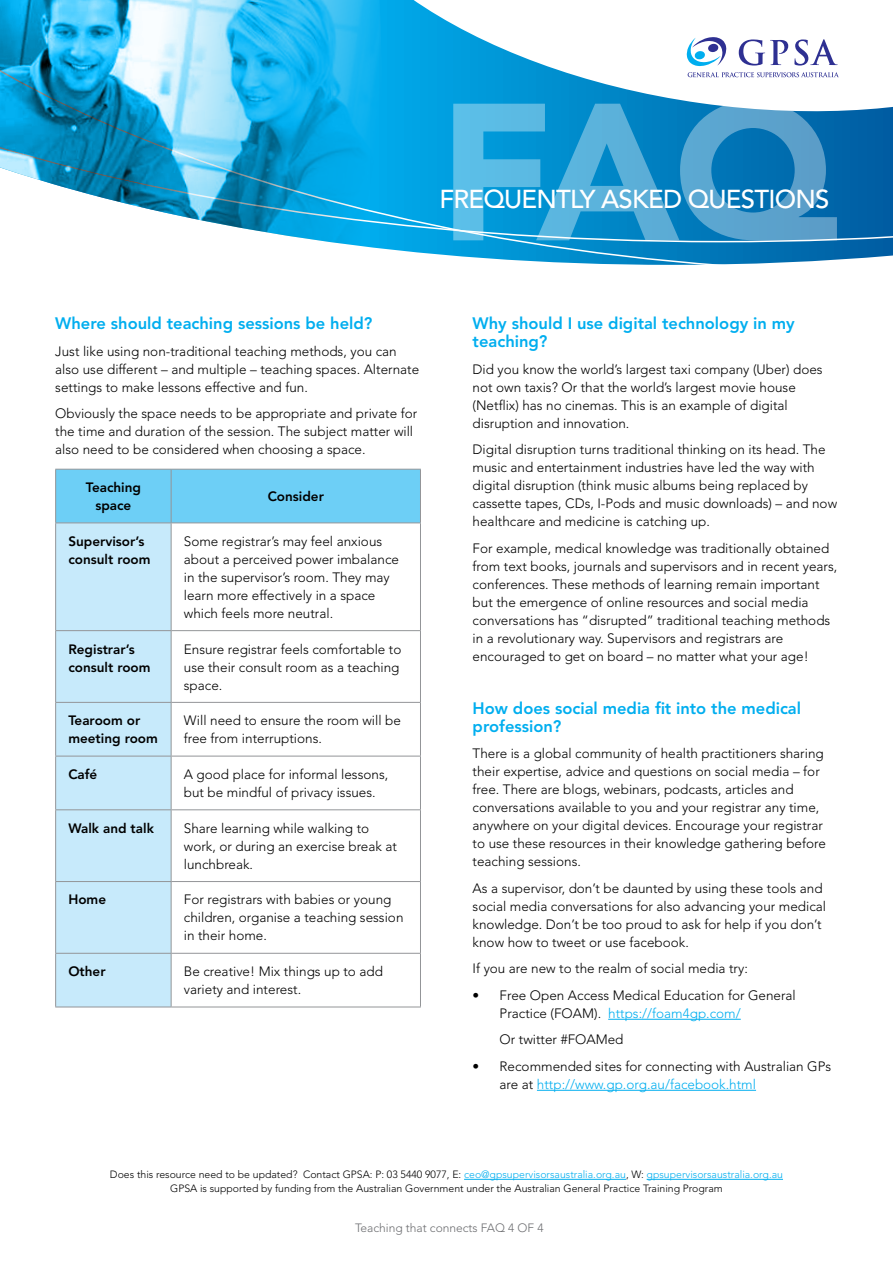
<style>
.page{position:relative;width:893px;height:1263px;background:#fff}
.page>*{position:absolute;margin:0;border:0;box-sizing:border-box;transform-origin:0 0}
.t1{font:900 192.9px "Avenir LT Std";color:#fff}
.t2{font:500 25.8px "Avenir LT Std";letter-spacing:-.03em;color:#fff}
.t3{font:800 16.5px/18px "Avenir LT Std";color:#00aeef}
.t4{font:300 13.5px/18px "Avenir LT Std";color:#000}
.t5{font:800 13.5px/18px "Avenir LT Std";color:#000}
.t6{font:300 12px "Avenir LT Std";color:#6d6e71}
.t7{font:300 10.5px/13.5px "Avenir";color:#000;text-align:center}
.s1{color:#00aeef}
</style>
<div class="page">
<div style="left:56px;top:470px;width:364px;height:52px;background:#6dcff6"></div>
<div style="left:56px;top:523px;width:115px;height:483px;background:#c7eafb"></div>
<hr style="left:55px;top:469px;width:116px;height:1px;background:#939598">
<hr style="left:55px;top:470px;width:1px;height:52px;background:#939598">
<hr style="left:171px;top:469px;width:250px;height:1px;background:#939598">
<hr style="left:171px;top:470px;width:1px;height:52px;background:#939598">
<hr style="left:420px;top:470px;width:1px;height:52px;background:#939598">
<hr style="left:55px;top:522px;width:116px;height:1px;background:#939598">
<hr style="left:55px;top:523px;width:1px;height:107px;background:#939598">
<hr style="left:171px;top:522px;width:250px;height:1px;background:#939598">
<hr style="left:171px;top:523px;width:1px;height:107px;background:#939598">
<hr style="left:420px;top:523px;width:1px;height:107px;background:#939598">
<hr style="left:55px;top:630px;width:116px;height:1px;background:#939598">
<hr style="left:55px;top:631px;width:1px;height:71px;background:#939598">
<hr style="left:171px;top:630px;width:250px;height:1px;background:#939598">
<hr style="left:171px;top:631px;width:1px;height:71px;background:#939598">
<hr style="left:420px;top:631px;width:1px;height:71px;background:#939598">
<hr style="left:55px;top:702px;width:116px;height:1px;background:#939598">
<hr style="left:55px;top:703px;width:1px;height:53px;background:#939598">
<hr style="left:171px;top:702px;width:250px;height:1px;background:#939598">
<hr style="left:171px;top:703px;width:1px;height:53px;background:#939598">
<hr style="left:420px;top:703px;width:1px;height:53px;background:#939598">
<hr style="left:55px;top:756px;width:116px;height:1px;background:#939598">
<hr style="left:55px;top:756px;width:1px;height:53px;background:#939598">
<hr style="left:171px;top:756px;width:250px;height:1px;background:#939598">
<hr style="left:171px;top:756px;width:1px;height:53px;background:#939598">
<hr style="left:420px;top:756px;width:1px;height:53px;background:#939598">
<hr style="left:55px;top:809px;width:116px;height:1px;background:#939598">
<hr style="left:55px;top:810px;width:1px;height:71px;background:#939598">
<hr style="left:171px;top:809px;width:250px;height:1px;background:#939598">
<hr style="left:171px;top:810px;width:1px;height:71px;background:#939598">
<hr style="left:420px;top:810px;width:1px;height:71px;background:#939598">
<hr style="left:55px;top:881px;width:116px;height:1px;background:#939598">
<hr style="left:55px;top:882px;width:1px;height:71px;background:#939598">
<hr style="left:171px;top:881px;width:250px;height:1px;background:#939598">
<hr style="left:171px;top:882px;width:1px;height:71px;background:#939598">
<hr style="left:420px;top:882px;width:1px;height:71px;background:#939598">
<hr style="left:55px;top:953px;width:116px;height:1px;background:#939598">
<hr style="left:55px;top:954px;width:1px;height:52px;background:#939598">
<hr style="left:171px;top:953px;width:250px;height:1px;background:#939598">
<hr style="left:171px;top:954px;width:1px;height:52px;background:#939598">
<hr style="left:420px;top:954px;width:1px;height:52px;background:#939598">
<hr style="left:55px;top:1006px;width:116px;height:1px;background:#939598">
<hr style="left:171px;top:1006px;width:250px;height:1px;background:#939598">
<hr style="left:608px;top:1019px;width:133px;height:1px;background:#00aeef">
<hr style="left:537px;top:1090px;width:219px;height:1px;background:#00aeef">
<hr style="left:464px;top:1179px;width:162px;height:1px;background:#00aeef">
<hr style="left:647px;top:1179px;width:136px;height:1px;background:#00aeef">
<svg style="left:388px;top:136px;width:505px;height:129px;background:#0d88c6"></svg>
<svg style="left:388px;top:0;width:505px;height:136px"></svg>
<svg style="left:687px;top:37px;width:39px;height:29px"></svg>
<svg style="left:688px;top:72px;width:151px;height:5px"></svg>
<svg style="left:739px;top:39px;width:49px;height:27px"></svg>
<svg style="left:794px;top:39px;width:44px;height:27px"></svg>
<img style="left:0;top:0;width:388px;height:250px">
<h1 class="t1" style="left:438px;top:56px;width:401px">FAQ</h1>
<h2 class="t2" style="left:439px;top:184px;width:391px">FREQUENTLY ASKED QUESTIONS</h2>
<p class="t3" style="left:55px;top:315px;width:319px">Where should teaching sessions be held?</p>
<p class="t4" style="left:55px;top:342px;width:365px">Just like using non-traditional teaching methods, you can also use different – and multiple – teaching spaces. Alternate settings to make lessons effective and fun.</p>
<p class="t4" style="left:55px;top:405px;width:363px">Obviously the space needs to be appropriate and private for the time and duration of the session. The subject matter will also need to be considered when choosing a space.</p>
<p class="t5" style="left:86px;top:478px;width:57px;text-align:center">Teaching space</p>
<p class="t5" style="left:268px;top:487px;width:58px">Consider</p>
<p class="t5" style="left:68px;top:532px;width:84px">Supervisor’s consult room</p>
<p class="t4" style="left:184px;top:532px;width:217px">Some registrar’s may feel anxious about a perceived power imbalance in the supervisor’s room. They may learn more effectively in a space which feels more neutral.</p>
<p class="t5" style="left:68px;top:640px;width:84px">Registrar’s consult room</p>
<p class="t4" style="left:184px;top:640px;width:219px">Ensure registrar feels comfortable to use their consult room as a teaching space.</p>
<p class="t5" style="left:68px;top:712px;width:91px">Tearoom or meeting room</p>
<p class="t4" style="left:184px;top:712px;width:218px">Will need to ensure the room will be free from interruptions.</p>
<p class="t5" style="left:68px;top:765px;width:30px">Café</p>
<p class="t4" style="left:184px;top:765px;width:206px">A good place for informal lessons, but be mindful of privacy issues.</p>
<p class="t5" style="left:68px;top:819px;width:87px">Walk and talk</p>
<p class="t4" style="left:184px;top:819px;width:215px">Share learning while walking to work, or during an exercise break at lunchbreak.</p>
<p class="t5" style="left:68px;top:891px;width:39px">Home</p>
<p class="t4" style="left:184px;top:891px;width:221px">For registrars with babies or young children, organise a teaching session in their home.</p>
<p class="t5" style="left:68px;top:962px;width:39px">Other</p>
<p class="t4" style="left:184px;top:962px;width:201px">Be creative! Mix things up to add variety and interest.</p>
<p class="t3" style="left:473px;top:315px;width:324px">Why should I use digital technology in my teaching?</p>
<p class="t4" style="left:473px;top:360px;width:351px">Did you know the world’s largest taxi company (Uber) does not own taxis? Or that the world’s largest movie house (Netflix) has no cinemas. This is an example of digital disruption and innovation.</p>
<p class="t4" style="left:473px;top:441px;width:366px">Digital disruption turns traditional thinking on its head. The music and entertainment industries have led the way with digital disruption (think music albums being replaced by cassette tapes, CDs, I-Pods and music downloads) – and now healthcare and medicine is catching up.</p>
<p class="t4" style="left:473px;top:539px;width:366px">For example, medical knowledge was traditionally obtained from text books, journals and supervisors and in recent years, conferences. These methods of learning remain important but the emergence of online resources and social media conversations has “disrupted” traditional teaching methods in a revolutionary way. Supervisors and registrars are encouraged to get on board – no matter what your age!</p>
<p class="t3" style="left:473px;top:699px;width:330px">How does social media fit into the medical profession?</p>
<p class="t4" style="left:473px;top:745px;width:355px">There is a global community of health practitioners sharing their expertise, advice and questions on social media – for free. There are blogs, webinars, podcasts, articles and conversations available to you and your registrar any time, anywhere on your digital devices. Encourage your registrar to use these resources in their knowledge gathering before teaching sessions.</p>
<p class="t4" style="left:473px;top:879px;width:355px">As a supervisor, don’t be daunted by using these tools and social media conversations for also advancing your medical knowledge. Don’t be too proud to ask for help if you don’t know how to tweet or use facebook.</p>
<p class="t4" style="left:473px;top:960px;width:277px">If you are new to the realm of social media try:</p>
<p class="t4" style="left:500px;top:986px;width:298px;text-indent:-27px">• Free Open Access Medical Education for General<br>Practice (FOAM). <span class="s1">https://foam4gp.com/</span></p>
<p class="t4" style="left:500px;top:1031px;width:125px">Or twitter #FOAMed</p>
<p class="t4" style="left:500px;top:1057px;width:333px;text-indent:-27px">• Recommended sites for connecting with Australian GPs are at <span class="s1">http://www.gp.org.au/facebook.html</span></p>
<p class="t7" style="left:110px;top:1168px;width:674px">Does this resource need to be updated? Contact GPSA: P: 03 5440 9077, E: <span class="s1">ceo@gpsupervisorsaustralia.org.au</span>, W: <span class="s1">gpsupervisorsaustralia.org.au<br></span>GPSA is supported by funding from the Australian Government under the Australian General Practice Training Program</p>
<p class="t6" style="left:355px;top:1220px;width:190px">Teaching that connects FAQ 4 OF 4</p>
</div>
